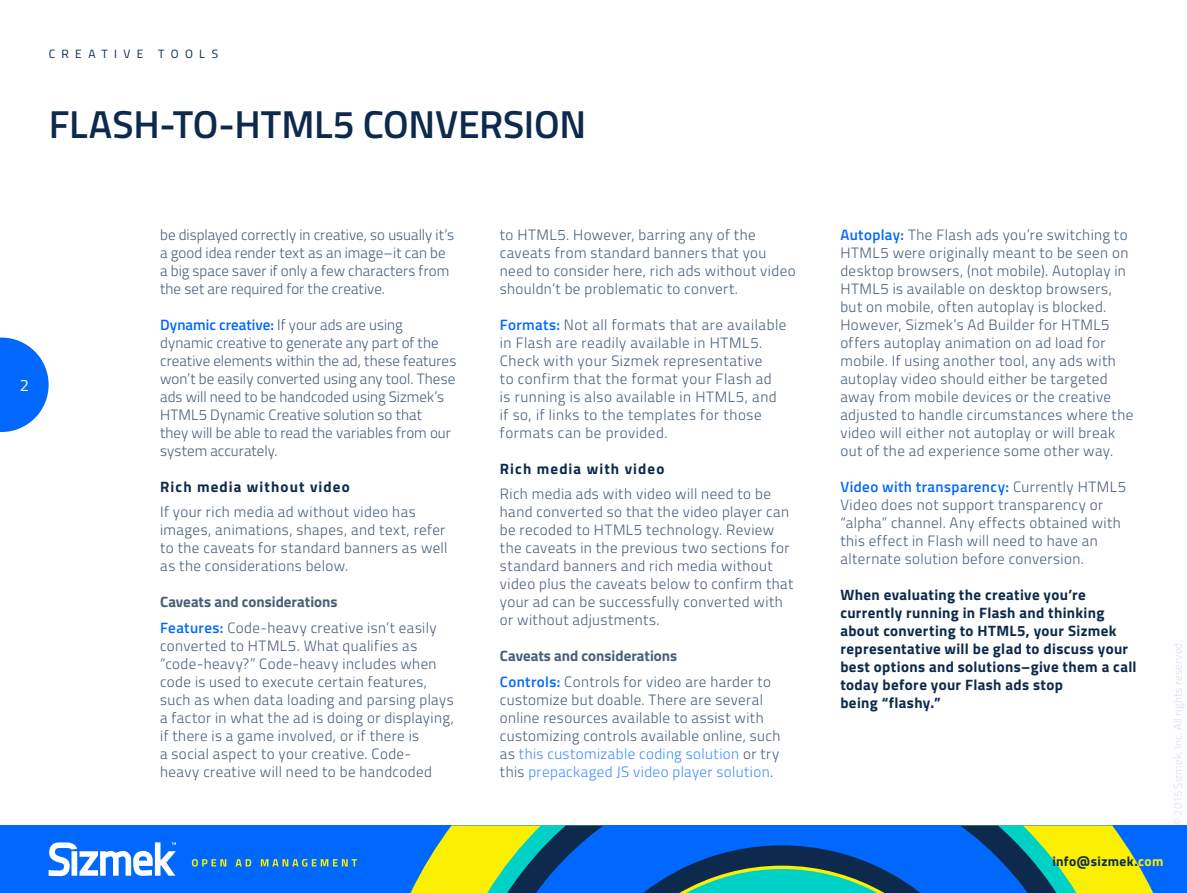
<style>
.page{position:relative;width:1187px;height:893px;background:#fff}
.page>*{position:absolute;margin:0;border:0;box-sizing:border-box;transform-origin:0 0}
.t1{font:600 39px "Titillium";letter-spacing:-.01em;color:#0d2a4d}
.intro_text{font:16.5px "Titillium";color:#fff}
.body_text{font:300 15px/18px "Titillium";letter-spacing:.025em;color:#495f79}
.body_text-2{font:300 15px/18px "Titillium";letter-spacing:.005em;color:#495f79}
.body_text-3{font:700 15px/18px "Titillium";letter-spacing:.025em;color:#0d2a4d}
.subhead{font:700 15px "Titillium";color:#495f79}
.subhead-2{font:700 15px "Titillium";letter-spacing:.075em;color:#0d2a4d}
.t2{font:700 13.5px "Titillium";letter-spacing:.03em;color:#0d2a4d}
.subject{font:12px "Titillium";letter-spacing:.53em;color:#0d2a4d}
.t3{font:300 11.25px "Titillium";letter-spacing:.015em;color:#d6dfef}
.s1{font-weight:600;color:#0068ff}
.s2{color:#408eff}
.s3{color:#faf000}
</style>
<div class="page">
<div style="left:0;top:825px;width:1186px;height:68px;background:#0068ff"></div>
<svg style="left:410px;top:825px;width:743px;height:68px;fill:#faf000"></svg>
<svg style="left:487px;top:825px;width:589px;height:68px"></svg>
<svg style="left:49px;top:842px;width:127px;height:34px"></svg>
<svg style="left:192px;top:859px;width:34px;height:8px"></svg>
<svg style="left:235px;top:859px;width:16px;height:7px"></svg>
<svg style="left:261px;top:859px;width:96px;height:8px"></svg>
<svg style="left:0;top:338px;width:49px;height:94px"></svg>
<p class="subject" style="left:49px;top:45px;width:171px">CREATIVE TOOLS</p>
<p class="t1" style="left:49px;top:95px;width:538px">FLASH-TO-HTML5 CONVERSION</p>
<p class="intro_text" style="left:20px;top:373px;width:11px">2</p>
<p class="body_text-2" style="left:160px;top:225px;width:295px">be displayed correctly in creative, so usually it’s a good idea render text as an image–it can be a big space saver if only a few characters from the set are required for the creative.</p>
<p class="body_text-2" style="left:160px;top:315px;width:297px"><span class="s1">Dynamic creative:</span> If your ads are using dynamic creative to generate any part of the creative elements within the ad, these features won’t be easily converted using any tool. These ads will need to be handcoded using Sizmek’s HTML5 Dynamic Creative solution so that<br>they will be able to read the variables from our system accurately.</p>
<p class="subhead-2" style="left:160px;top:475px;width:191px">Rich media without video</p>
<p class="body_text" style="left:160px;top:502px;width:289px">If your rich media ad without video has images, animations, shapes, and text, refer to the caveats for standard banners as well as the considerations below.</p>
<p class="subhead" style="left:160px;top:591px;width:179px">Caveats and considerations</p>
<p class="body_text" style="left:160px;top:618px;width:295px"><span class="s1">Features:</span> Code-heavy creative isn’t easily converted to HTML5. What qualifies as “code-heavy?” Code-heavy includes when code is used to execute certain features, such as when data loading and parsing plays a factor in what the ad is doing or displaying, if there is a game involved, or if there is<br>a social aspect to your creative. Code&shy;heavy creative will need to be handcoded</p>
<p class="body_text" style="left:500px;top:225px;width:297px">to HTML5. However, barring any of the caveats from standard banners that you need to consider here, rich ads without video shouldn’t be problematic to convert.</p>
<p class="body_text" style="left:500px;top:315px;width:288px"><span class="s1">Formats:</span> Not all formats that are available in Flash are readily available in HTML5.<br>Check with your Sizmek representative<br>to confirm that the format your Flash ad<br>is running is also available in HTML5, and if so, if links to the templates for those formats can be provided.</p>
<p class="subhead-2" style="left:500px;top:457px;width:166px">Rich media with video</p>
<p class="body_text" style="left:500px;top:484px;width:295px">Rich media ads with video will need to be hand converted so that the video player can be recoded to HTML5 technology. Review the caveats in the previous two sections for standard banners and rich media without video plus the caveats below to confirm that your ad can be successfully converted with or without adjustments.</p>
<p class="subhead" style="left:500px;top:645px;width:179px">Caveats and considerations</p>
<p class="body_text" style="left:500px;top:672px;width:282px"><span class="s1">Controls:</span> Controls for video are harder to customize but doable. There are several online resources available to assist with customizing controls available online, such as <span class="s2">this customizable coding solution</span> or try this <span class="s2">prepackaged JS video player solution</span>.</p>
<p class="body_text" style="left:840px;top:225px;width:294px"><span class="s1">Autoplay:</span> The Flash ads you’re switching to HTML5 were originally meant to be seen on desktop browsers, (not mobile). Autoplay in HTML5 is available on desktop browsers, but on mobile, often autoplay is blocked.<br>However, Sizmek’s Ad Builder for HTML5 offers autoplay animation on ad load for mobile. If using another tool, any ads with autoplay video should either be targeted away from mobile devices or the creative adjusted to handle circumstances where the video will either not autoplay or will break out of the ad experience some other way.</p>
<p class="body_text" style="left:840px;top:477px;width:287px"><span class="s1">Video with transparency:</span> Currently HTML5<br>Video does not support transparency or “alpha” channel. Any effects obtained with this effect in Flash will need to have an alternate solution before conversion.</p>
<p class="body_text-3" style="left:840px;top:585px;width:298px">When evaluating the creative you’re currently running in Flash and thinking about converting to HTML5, your Sizmek representative will be glad to discuss your best options and solutions–give them a call today before your Flash ads stop<br>being “flashy.”</p>
<p class="t3" style="left:1169px;top:825px;width:187px;rotate:-90deg">© 2015 Sizmek, Inc. All rights reserved.</p>
<p class="t2" style="left:1052px;top:851px;width:112px">info@sizmek.<span class="s3">com</span></p>
</div>
